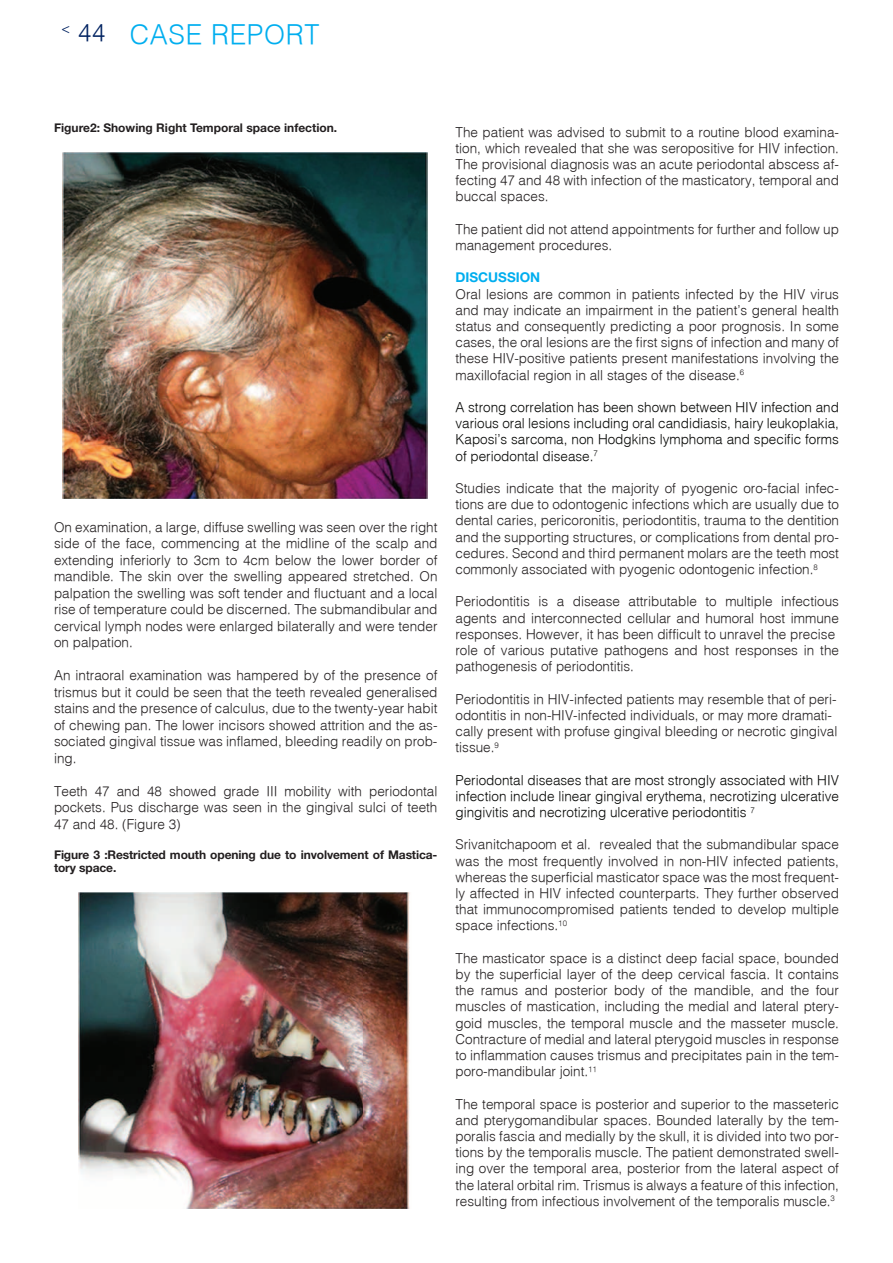
<style>
.page{position:relative;width:893px;height:1263px;background:#fff}
.page>*{position:absolute;margin:0;border:0;box-sizing:border-box;transform-origin:0 0}
.t1{font:300 27px "Helvetica";letter-spacing:.025em;color:#00aeef}
.t2{font:300 13.5px/16.2px "Helvetica";color:#231f20;text-align:justify}
.t3{font:300 13.5px/16.2px "Helvetica";color:#040503;text-align:justify}
.t4{font:700 13.5px "Helvetica Neue LT Std";color:#00aeef}
.t5{font:700 12px/13.5px "Helvetica Neue LT Std";letter-spacing:-.01em;color:#231f20}
.s1{font-size:24px;color:#002261}
</style>
<div class="page">
<img style="left:63px;top:152px;width:364px;height:347px">
<img style="left:79px;top:893px;width:331px;height:315px">
<h1 class="t1" style="left:61px;top:18px;width:260px"><sup>&lt;</sup> <span class="s1">44</span> CASE REPORT</h1>
<p class="t5" style="left:54px;top:121px;width:285px">Figure2: Showing Right Temporal space infection.</p>
<p class="t2" style="left:54px;top:518px;width:385px">On examination, a large, diffuse swelling was seen over the right side of the face, commencing at the midline of the scalp and extending inferiorly to 3cm to 4cm below the lower border of mandible. The skin over the swelling appeared stretched. On palpation the swelling was soft tender and fluctuant and a local rise of temperature could be discerned. The submandibular and cervical lymph nodes were enlarged bilaterally and were tender on palpation.</p>
<p class="t2" style="left:54px;top:667px;width:385px">An intraoral examination was hampered by of the presence of trismus but it could be seen that the teeth revealed generalised stains and the presence of calculus, due to the twenty-year habit of chewing pan. The lower incisors showed attrition and the as&shy;sociated gingival tissue was inflamed, bleeding readily on prob&shy;ing.</p>
<p class="t2" style="left:54px;top:782px;width:385px">Teeth 47 and 48 showed grade III mobility with periodontal pockets. Pus discharge was seen in the gingival sulci of teeth 47 and 48. (Figure 3)</p>
<p class="t5" style="left:54px;top:847px;width:385px">Figure 3 :Restricted mouth opening due to involvement of Mastica&shy;tory space.</p>
<p class="t2" style="left:455px;top:123px;width:385px">The patient was advised to submit to a routine blood examina&shy;tion, which revealed that she was seropositive for HIV infection.<br>The provisional diagnosis was an acute periodontal abscess af&shy;fecting 47 and 48 with infection of the masticatory, temporal and buccal spaces.</p>
<p class="t2" style="left:455px;top:220px;width:385px">The patient did not attend appointments for further and follow up management procedures.</p>
<p class="t4" style="left:455px;top:269px;width:86px">DISCUSSION</p>
<p class="t2" style="left:455px;top:285px;width:385px">Oral lesions are common in patients infected by the HIV virus and may indicate an impairment in the patient’s general health status and consequently predicting a poor prognosis. In some cases, the oral lesions are the first signs of infection and many of these HIV-positive patients present manifestations involving the maxillofacial region in all stages of the disease.<sup>6</sup></p>
<p class="t3" style="left:455px;top:399px;width:385px">A strong correlation has been shown between HIV infection and various oral lesions including oral candidiasis, hairy leukoplakia, Kaposi’s sarcoma, non Hodgkins lymphoma and specific forms of periodontal disease.<sup>7</sup></p>
<p class="t2" style="left:455px;top:480px;width:385px">Studies indicate that the majority of pyogenic oro-facial infec&shy;tions are due to odontogenic infections which are usually due to dental caries, pericoronitis, periodontitis, trauma to the dentition and the supporting structures, or complications from dental pro&shy;cedures. Second and third permanent molars are the teeth most commonly associated with pyogenic odontogenic infection.<sup>8</sup></p>
<p class="t2" style="left:455px;top:593px;width:385px;text-align:left">Periodontitis is a disease attributable to multiple infectious agents and interconnected cellular and humoral host immune responses. However, it has been difficult to unravel the precise role of various putative pathogens and host responses in the pathogenesis of periodontitis.</p>
<p class="t2" style="left:455px;top:690px;width:383px;text-align:left">Periodontitis in HIV-infected patients may resemble that of peri&shy;odontitis in non-HIV-infected individuals, or may more dramati&shy;cally present with profuse gingival bleeding or necrotic gingival tissue.<sup>9</sup></p>
<p class="t3" style="left:455px;top:771px;width:385px">Periodontal diseases that are most strongly associated with HIV infection include linear gingival erythema, necrotizing ulcerative gingivitis and necrotizing ulcerative periodontitis <sup>7</sup></p>
<p class="t2" style="left:455px;top:836px;width:385px">Srivanitchapoom et al. revealed that the submandibular space was the most frequently involved in non-HIV infected patients, whereas the superficial masticator space was the most frequent&shy;ly affected in HIV infected counterparts. They further observed that immunocompromised patients tended to develop multiple space infections.<sup>10</sup></p>
<p class="t2" style="left:455px;top:949px;width:385px">The masticator space is a distinct deep facial space, bounded by the superficial layer of the deep cervical fascia. It contains the ramus and posterior body of the mandible, and the four muscles of mastication, including the medial and lateral ptery&shy;goid muscles, the temporal muscle and the masseter muscle.<br>Contracture of medial and lateral pterygoid muscles in response to inflammation causes trismus and precipitates pain in the tem&shy;poro-mandibular joint.<sup>11</sup></p>
<p class="t2" style="left:455px;top:1095px;width:385px">The temporal space is posterior and superior to the masseteric and pterygomandibular spaces. Bounded laterally by the tem&shy;poralis fascia and medially by the skull, it is divided into two por&shy;tions by the temporalis muscle. The patient demonstrated swell&shy;ing over the temporal area, posterior from the lateral aspect of the lateral orbital rim. Trismus is always a feature of this infection, resulting from infectious involvement of the temporalis muscle.<sup>3</sup></p>
</div>
